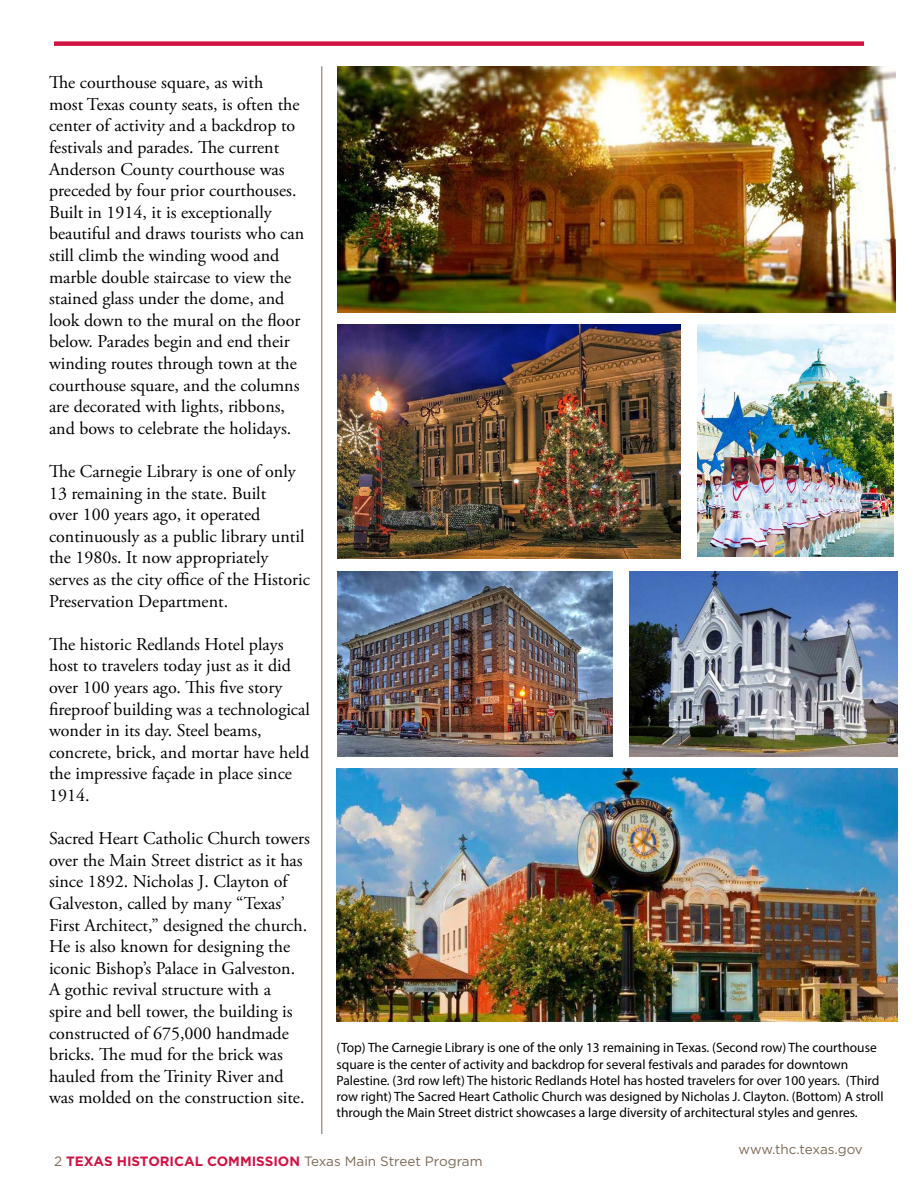
<style>
.page{position:relative;width:918px;height:1188px;background:#fff}
.page>*{position:absolute;margin:0;border:0;box-sizing:border-box;transform-origin:0 0}
.t1{font:18px/21.6px "Adobe Garamond Pro";color:#000}
.t2{font:13.5px/16.2px "Myriad Pro";color:#000}
.t3{font:700 13.5px "Gotham";color:#d21242}
.t4{font:13.5px "Gotham";color:#7c6a55}
.s1{font-weight:400;color:#7c6a55}
</style>
<div class="page">
<div style="left:54px;top:41px;width:810px;height:5px;background:#d21242"></div>
<hr style="left:321px;top:66px;width:1px;height:1068px;background:#7c6a55">
<img style="left:337px;top:571px;width:276px;height:185px">
<img style="left:697px;top:324px;width:197px;height:233px">
<img style="left:337px;top:66px;width:559px;height:246px">
<img style="left:337px;top:324px;width:344px;height:235px">
<img style="left:337px;top:768px;width:560px;height:253px">
<img style="left:630px;top:571px;width:267px;height:185px">
<p class="t1" style="left:49px;top:72px;width:257px">The courthouse square, as with<br>most Texas county seats, is often the center of activity and a backdrop to festivals and parades. The current Anderson County courthouse was preceded by four prior courthouses.<br>Built in 1914, it is exceptionally beautiful and draws tourists who can still climb the winding wood and marble double staircase to view the stained glass under the dome, and look down to the mural on the floor below. Parades begin and end their winding routes through town at the courthouse square, and the columns are decorated with lights, ribbons, and bows to celebrate the holidays.</p>
<p class="t1" style="left:49px;top:461px;width:262px">The Carnegie Library is one of only 13 remaining in the state. Built<br>over 100 years ago, it operated continuously as a public library until the 1980s. It now appropriately serves as the city office of the Historic Preservation Department.</p>
<p class="t1" style="left:49px;top:634px;width:262px">The historic Redlands Hotel plays host to travelers today just as it did over 100 years ago. This five story fireproof building was a technological wonder in its day. Steel beams, concrete, brick, and mortar have held the impressive façade in place since<br>1914.</p>
<p class="t1" style="left:49px;top:828px;width:262px">Sacred Heart Catholic Church towers over the Main Street district as it has since 1892. Nicholas J. Clayton of Galveston, called by many “Texas’ First Architect,” designed the church.<br>He is also known for designing the iconic Bishop’s Palace in Galveston.<br>A gothic revival structure with a<br>spire and bell tower, the building is constructed of 675,000 handmade bricks. The mud for the brick was hauled from the Trinity River and was molded on the construction site.</p>
<p class="t2" style="left:337px;top:1040px;width:549px">(Top) The Carnegie Library is one of the only 13 remaining in Texas. (Second row) The courthouse square is the center of activity and backdrop for several festivals and parades for downtown Palestine. (3rd row left) The historic Redlands Hotel has hosted travelers for over 100 years. (Third row right) The Sacred Heart Catholic Church was designed by Nicholas J. Clayton. (Bottom) A stroll through the Main Street district showcases a large diversity of architectural styles and genres.</p>
<p class="t3" style="left:54px;top:1152px;width:430px"><span class="s1">2</span> TEXAS HISTORICAL COMMISSION <span class="s1">Texas Main Street Program</span></p>
<p class="t4" style="left:739px;top:1140px;width:126px">www.thc.texas.gov</p>
</div>
